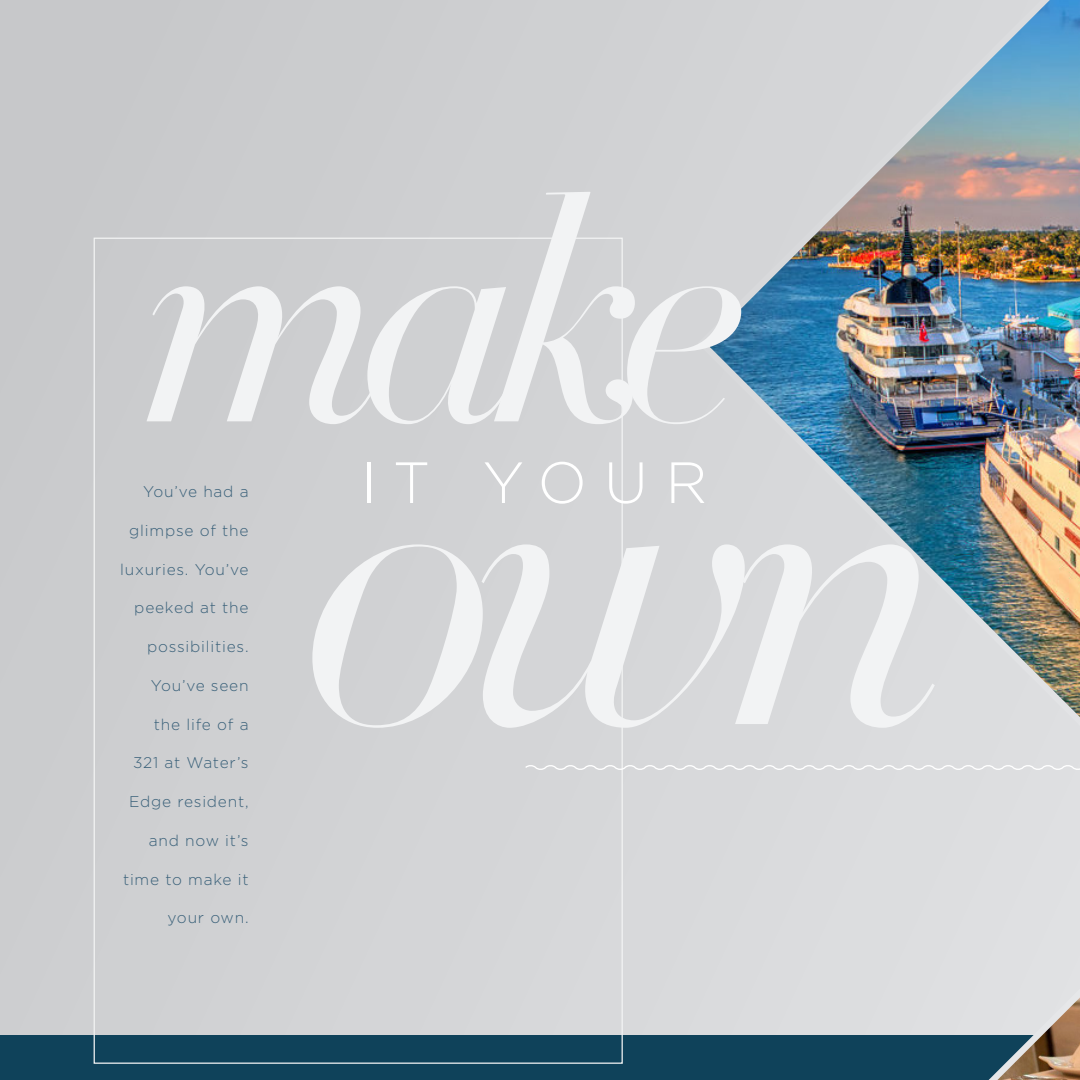
<style>
.page{position:relative;width:1080px;height:1080px;background:#fff}
.page>*{position:absolute;margin:0;border:0;box-sizing:border-box;transform-origin:0 0}
.t1{font:413.75px "Didot HTF L64 Light Ital";color:#f2f3f4}
.t2{font:311px "Didot HTF L64 Light Ital";color:#f2f3f4}
.t3{font:300 58.12px "Gotham";letter-spacing:.285em;color:#fff}
.t4{font:300 15.5px "Gotham";letter-spacing:.05em;color:#396079}
</style>
<div class="page">
<div style="left:0;top:0;width:693px;height:1035px;background:#cfd0d2"></div>
<div style="left:0;top:1035px;width:1080px;height:45px;background:#0f425a"></div>
<svg style="left:693px;top:866px;width:387px;height:214px"></svg>
<img style="left:693px;top:0;width:387px;height:866px">
<svg style="left:524px;top:763px;width:556px;height:9px;background:#dfe0e1"></svg>
<p class="t2" style="left:141px;top:119px;width:608px">make</p>
<p class="t4" style="left:143px;top:483px;width:107px">You’ve had a</p>
<p class="t4" style="left:129px;top:522px;width:121px">glimpse of the</p>
<p class="t4" style="left:120px;top:561px;width:130px">luxuries. You’ve</p>
<p class="t4" style="left:134px;top:600px;width:116px">peeked at the</p>
<p class="t4" style="left:147px;top:638px;width:103px">possibilities.</p>
<p class="t4" style="left:151px;top:677px;width:99px">You’ve seen</p>
<p class="t4" style="left:154px;top:716px;width:96px">the life of a</p>
<p class="t4" style="left:133px;top:755px;width:117px">321 at Water’s</p>
<p class="t4" style="left:129px;top:793px;width:121px">Edge resident,</p>
<p class="t4" style="left:149px;top:832px;width:101px">and now it’s</p>
<p class="t4" style="left:123px;top:871px;width:127px">time to make it</p>
<p class="t4" style="left:168px;top:910px;width:83px">your own.</p>
<p class="t3" style="left:361px;top:451px;width:348px">IT YOUR</p>
<p class="t1" style="left:304px;top:321px;width:639px">own</p>
</div>
